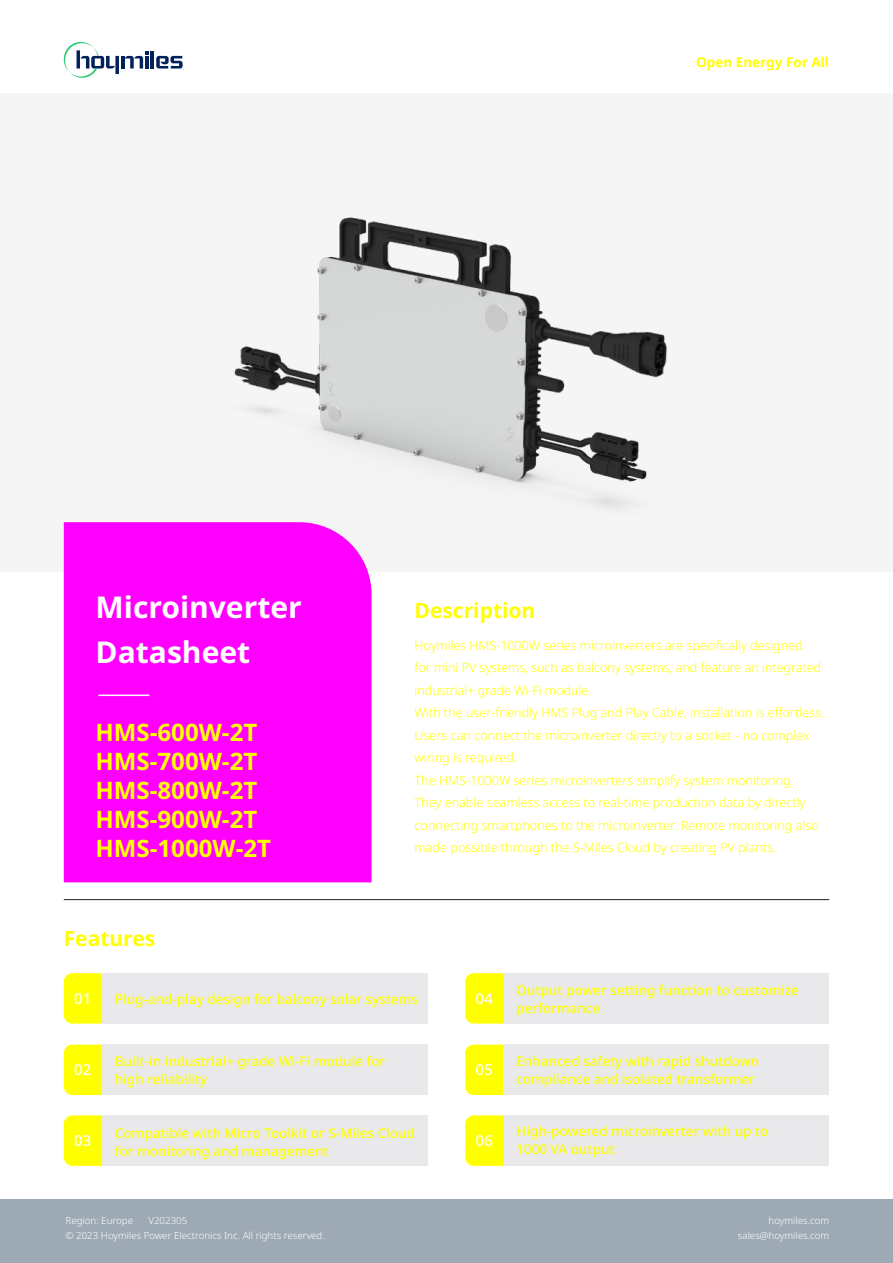
<style>
.page{position:relative;width:893px;height:1263px;background:#fff}
.page>*{position:absolute;margin:0;border:0;box-sizing:border-box;transform-origin:0 0}
.t1{font:700 30px/45px "Noto Sans";color:#fff}
.t2{font:700 24px/28.8px "Noto Sans";color:#ff0}
.t3{font:700 21px "Noto Sans";color:#ff0}
.t4{font:500 15px "Noto Sans";color:#fff}
.t5{font:500 13.5px/18px "Noto Sans";color:#ff0}
.t6{font:700 13.5px "Noto Sans";color:#ff0}
.t7{font:300 12.75px/22.5px "Noto Sans";color:#ff0}
.t8{font:300 9.75px/15px "Noto Sans";color:#fff}
</style>
<div class="page">
<div style="left:0;top:94px;width:892px;height:478px;background:#f5f5f6"></div>
<img style="left:63px;top:217px;width:604px;height:355px">
<div style="left:0;top:1199px;width:893px;height:64px;background:#9da9b4"></div>
<hr style="left:64px;top:899px;width:765px;height:1px;background:#231f20">
<div style="left:64px;top:522px;width:308px;height:360px;background:#f0f"></div>
<hr style="left:98px;top:694px;width:51px;height:2px;background:#fff">
<div style="left:102px;top:973px;width:326px;height:50px;background:#e9e9eb"></div>
<div style="left:64px;top:973px;width:38px;height:50px;background:#ff0"></div>
<div style="left:503px;top:973px;width:326px;height:50px;background:#e9e9eb"></div>
<div style="left:465px;top:973px;width:38px;height:50px;background:#ff0"></div>
<div style="left:64px;top:1044px;width:38px;height:51px;background:#ff0"></div>
<div style="left:102px;top:1044px;width:326px;height:51px;background:#e9e9eb"></div>
<div style="left:465px;top:1044px;width:38px;height:51px;background:#ff0"></div>
<div style="left:503px;top:1044px;width:326px;height:51px;background:#e9e9eb"></div>
<div style="left:102px;top:1115px;width:326px;height:51px;background:#e9e9eb"></div>
<div style="left:64px;top:1115px;width:38px;height:51px;background:#ff0"></div>
<div style="left:503px;top:1115px;width:326px;height:51px;background:#e9e9eb"></div>
<svg style="left:465px;top:1115px;width:38px;height:51px;background:#ffff08"></svg>
<hr style="left:151px;top:51px;width:3px;height:18px;background:#00215c">
<svg style="left:156px;top:56px;width:27px;height:13px"></svg>
<svg style="left:63px;top:41px;width:86px;height:37px"></svg>
<p class="t6" style="left:696px;top:57px;width:134px">Open Energy For All</p>
<h1 class="t1" style="left:96px;top:588px;width:208px">Microinverter<br>Datasheet</h1>
<h2 class="t2" style="left:96px;top:721px;width:177px">HMS-600W-2T<br>HMS-700W-2T<br>HMS-800W-2T<br>HMS-900W-2T<br>HMS-1000W-2T</h2>
<h3 class="t3" style="left:64px;top:930px;width:93px">Features</h3>
<h3 class="t3" style="left:415px;top:602px;width:122px">Description</h3>
<p class="t7" style="left:415px;top:634px;width:411px">Hoymiles HMS-1000W series microinverters are specifically designed<br>for mini PV systems, such as balcony systems, and feature an integrated industrial+ grade Wi-Fi module.<br>With the user-friendly HMS Plug and Play Cable, installation is effortless.<br>Users can connect the microinverter directly to a socket - no complex wiring is required.<br>The HMS-1000W series microinverters simplify system monitoring.<br>They enable seamless access to real-time production data by directly connecting smartphones to the microinverter. Remote monitoring also made possible through the S-Miles Cloud by creating PV plants.</p>
<p class="t4" style="left:74px;top:992px;width:19px">01</p>
<p class="t5" style="left:115px;top:991px;width:305px">Plug-and-play design for balcony solar systems</p>
<p class="t4" style="left:476px;top:992px;width:19px">04</p>
<p class="t5" style="left:516px;top:982px;width:284px">Output power setting function to customize performance</p>
<p class="t4" style="left:74px;top:1064px;width:19px">02</p>
<p class="t5" style="left:115px;top:1053px;width:272px">Built-in industrial+ grade Wi-Fi module for high reliability</p>
<p class="t4" style="left:476px;top:1064px;width:19px">05</p>
<p class="t5" style="left:516px;top:1053px;width:244px">Enhanced safety with rapid shutdown compliance and isolated transformer</p>
<p class="t4" style="left:74px;top:1134px;width:19px">03</p>
<p class="t5" style="left:115px;top:1125px;width:302px">Compatible with Micro Toolkit or S-Miles Cloud for monitoring and management</p>
<p class="t4" style="left:476px;top:1134px;width:19px">06</p>
<p class="t5" style="left:516px;top:1123px;width:254px">High-powered microinverter with up to<br>1000 VA output</p>
<p class="t8" style="left:65px;top:1213px;width:261px;text-indent:83px">V202305<br>© 2023 Hoymiles Power Electronics Inc. All rights reserved.</p>
<p class="t8" style="left:738px;top:1213px;width:93px;text-align:right">hoymiles.com sales@hoymiles.com</p>
<p class="t8" style="left:65px;top:1213px;width:69px">Region: Europe</p>
</div>
